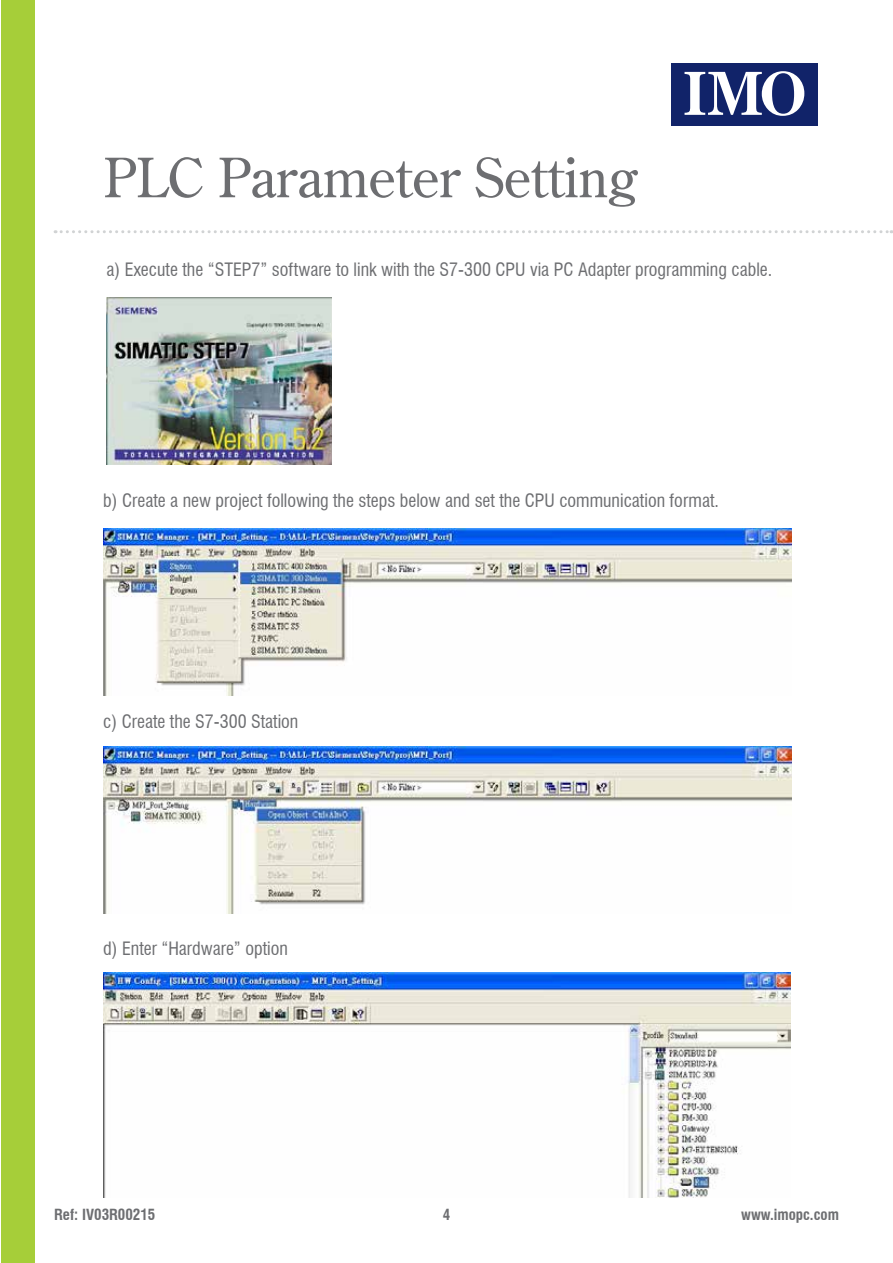
<style>
.page{position:relative;width:893px;height:1263px;background:#fff}
.page>*{position:absolute;margin:0;border:0;box-sizing:border-box;transform-origin:0 0}
.t1{font:54px "Century Old Style Std";color:#6d6e71}
.t2{font:condensed 18px "Swiss 721 BT";color:#6d6e71}
.t3{font:700 condensed 15px "Swiss 721 BT";color:#6d6e71}
</style>
<div class="page">
<div style="left:671px;top:63px;width:147px;height:63px;background:#112369"></div>
<svg style="left:684px;top:71px;width:120px;height:45px"></svg>
<div style="left:1px;top:0;width:34px;height:1263px;background:#a6ce39"></div>
<svg style="left:55px;top:230px;width:837px;height:3px"></svg>
<img style="left:107px;top:298px;width:225px;height:167px">
<img style="left:103px;top:528px;width:689px;height:167px">
<img style="left:103px;top:746px;width:689px;height:167px">
<img style="left:103px;top:973px;width:688px;height:224px">
<h1 class="t1" style="left:103px;top:143px;width:536px">PLC Parameter Setting</h1>
<p class="t2" style="left:107px;top:259px;width:667px">a) Execute the “STEP7” software to link with the S7-300 CPU via PC Adapter programming cable.</p>
<p class="t2" style="left:103px;top:490px;width:617px">b) Create a new project following the steps below and set the CPU communication format.</p>
<p class="t2" style="left:103px;top:711px;width:197px">c) Create the S7-300 Station</p>
<p class="t2" style="left:103px;top:937px;width:186px">d) Enter “Hardware” option</p>
<p class="t3" style="left:54px;top:1206px;width:103px">Ref: IV03R00215</p>
<p class="t3" style="left:443px;top:1206px;width:9px">4</p>
<p class="t3" style="left:741px;top:1206px;width:99px">www.imopc.com</p>
</div>
